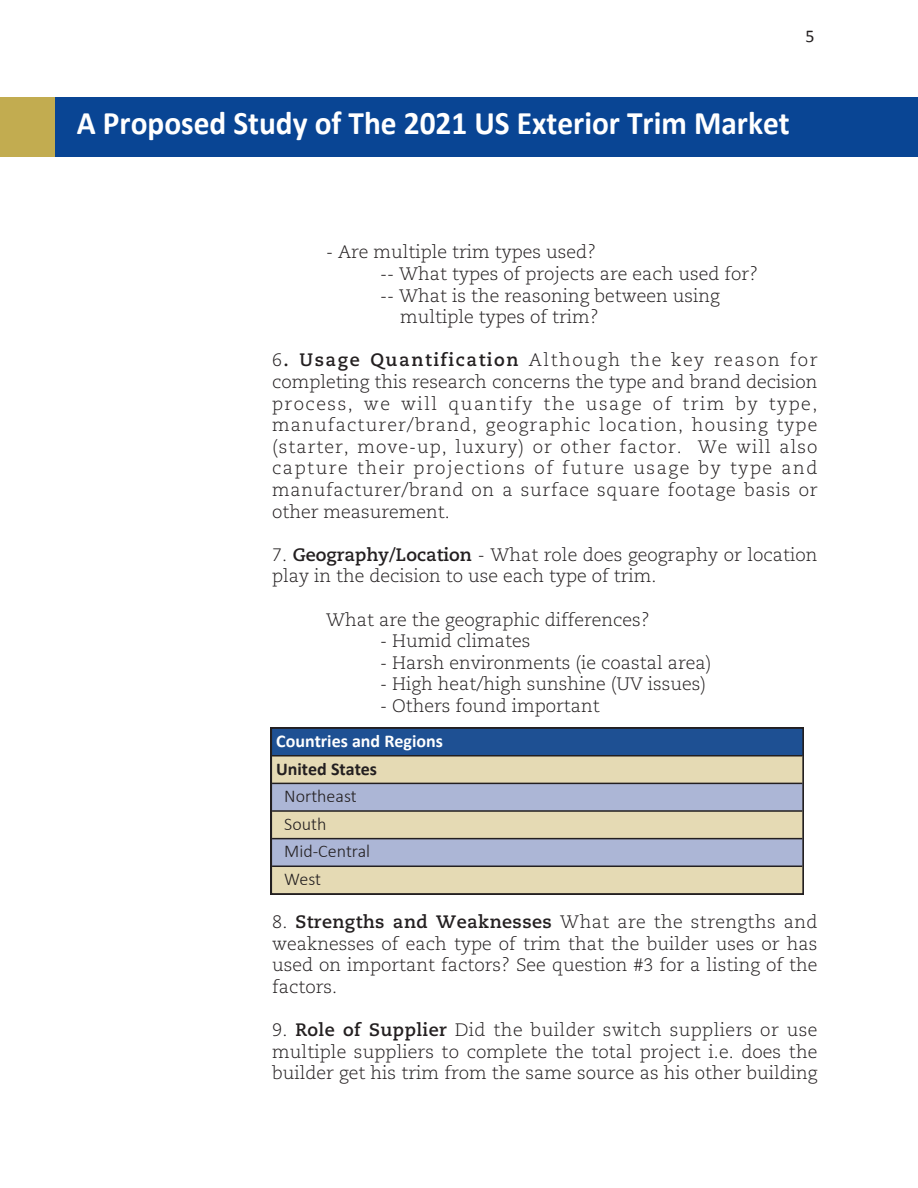
<style>
.page{position:relative;width:918px;height:1188px;background:#fff}
.page>*{position:absolute;margin:0;border:0;box-sizing:border-box;transform-origin:0 0}
.t1{font:700 33px "Calibri";color:#fff;scale:.95 1}
.t2{font:300 18px/21.6px "Caecilia LT Std";color:#231f20;text-align:justify}
.t3{font:300 18px/27.6px "Calibri";color:#231f20}
.t4{font:700 18px "Calibri";color:#fff}
.t5{font:700 18px "Calibri";color:#231f20}
.t6{font:18px "Calibri";color:#231f20}
.s1{font-weight:700}
</style>
<div class="page">
<div style="left:54px;top:97px;width:864px;height:59px;background:#094594"></div>
<div style="left:0;top:97px;width:54px;height:59px;background:#c2ac50"></div>
<svg style="left:271px;top:727px;width:533px;height:168px;background:#abb1b3"></svg>
<hr style="left:272px;top:755px;width:530px;height:2px;background:#231f20">
<hr style="left:272px;top:783px;width:530px;height:1px;background:#231f20">
<hr style="left:272px;top:810px;width:530px;height:2px;background:#231f20">
<hr style="left:272px;top:838px;width:530px;height:1px;background:#231f20">
<hr style="left:272px;top:866px;width:530px;height:1px;background:#231f20">
<p class="t6" style="left:805px;top:25px;width:11px">5</p>
<h1 class="t1" style="left:77px;top:103px;width:752px">A Proposed Study of The 2021 US Exterior Trim Market</h1>
<p class="t2" style="left:326px;top:243px;width:271px">- Are multiple trim types used?</p>
<p class="t2" style="left:380px;top:265px;width:380px">-- What types of projects are each used for?</p>
<p class="t2" style="left:380px;top:286px;width:341px">-- What is the reasoning between using</p>
<p class="t2" style="left:400px;top:308px;width:200px">multiple types of trim?</p>
<p class="t2" style="left:272px;top:351px;width:547px">6<span class="s1">. Usage Quantification</span> Although the key reason for completing this research concerns the type and brand decision process, we will quantify the usage of trim by type, manufacturer/brand, geographic location, housing type (starter, move-up, luxury) or other factor. We will also capture their projections of future usage by type and manufacturer/brand on a surface square footage basis or other measurement.</p>
<p class="t2" style="left:272px;top:545px;width:547px">7. <span class="s1">Geography/Location</span> - What role does geography or location play in the decision to use each type of trim.</p>
<p class="t2" style="left:326px;top:610px;width:325px">What are the geographic differences?</p>
<p class="t2" style="left:380px;top:632px;width:152px">- Humid climates</p>
<p class="t2" style="left:380px;top:653px;width:333px">- Harsh environments (ie coastal area)</p>
<p class="t2" style="left:380px;top:675px;width:327px">- High heat/high sunshine (UV issues)</p>
<p class="t2" style="left:380px;top:697px;width:221px">- Others found important</p>
<p class="t4" style="left:276px;top:730px;width:168px">Countries and Regions</p>
<p class="t5" style="left:276px;top:757px;width:103px">United States</p>
<p class="t3" style="left:284px;top:784px;width:87px">Northeast<br>South<br>Mid-Central<br>West</p>
<p class="t2" style="left:272px;top:913px;width:547px">8. <span class="s1">Strengths and Weaknesses</span> What are the strengths and weaknesses of each type of trim that the builder uses or has used on important factors? See question #3 for a listing of the factors.</p>
<p class="t2" style="left:272px;top:1021px;width:547px">9. <span class="s1">Role of Supplier</span> Did the builder switch suppliers or use multiple suppliers to complete the total project i.e. does the builder get his trim from the same source as his other building</p>
</div>
